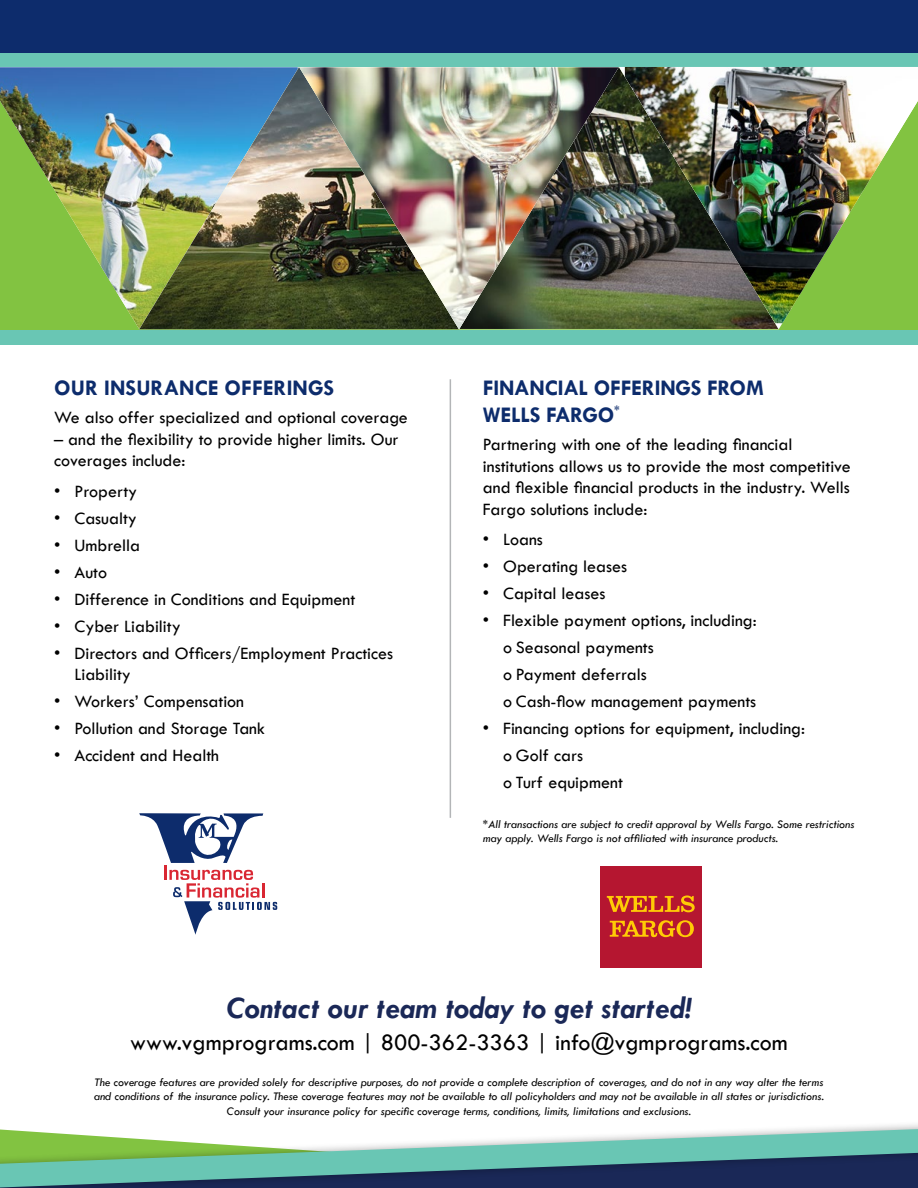
<style>
.page{position:relative;width:918px;height:1188px;background:#fff}
.page>*{position:absolute;margin:0;border:0;box-sizing:border-box;transform-origin:0 0}
.t1{font:italic 700 31.5px "Tw Cen";color:#1a2857}
.t2{font:24px "Tw Cen";color:#000}
.t3{font:700 22.5px/27px "Tw Cen";letter-spacing:-.01em;color:#0d2c6c}
.t4{font:18px/21.6px "Tw Cen";color:#000}
.t5{font:italic 12px/14.4px "Tw Cen";color:#000}
</style>
<div class="page">
<svg style="left:139px;top:813px;width:124px;height:50px"></svg>
<hr style="left:164px;top:866px;width:3px;height:14px;background:#d92632">
<svg style="left:169px;top:870px;width:108px;height:65px"></svg>
<div style="left:600px;top:866px;width:102px;height:101px;background:#b51630"></div>
<svg style="left:607px;top:895px;width:88px;height:42px"></svg>
<hr style="left:450px;top:379px;width:1px;height:439px;background:#939598">
<div style="left:0;top:52px;width:918px;height:293px;background:#69c6b4"></div>
<img style="left:0;top:67px;width:139px;height:262px">
<img style="left:619px;top:67px;width:299px;height:262px">
<img style="left:625px;top:67px;width:293px;height:256px">
<img style="left:139px;top:67px;width:160px;height:262px">
<img style="left:299px;top:67px;width:320px;height:262px">
<div style="left:0;top:0;width:918px;height:52px;background:#0d2c6c"></div>
<svg style="left:0;top:1129px;width:918px;height:58px"></svg>
<p class="t3" style="left:54px;top:374px;width:281px">OUR INSURANCE OFFERINGS</p>
<p class="t4" style="left:54px;top:407px;width:355px">We also offer specialized and optional coverage</p>
<p class="t4" style="left:54px;top:428px;width:346px">– and the flexibility to provide higher limits. Our coverages include:</p>
<p class="t4" style="left:54px;top:480px;width:85px">• Property</p>
<p class="t4" style="left:54px;top:507px;width:84px">• Casualty</p>
<p class="t4" style="left:54px;top:534px;width:87px">• Umbrella</p>
<p class="t4" style="left:54px;top:561px;width:54px">• Auto</p>
<p class="t4" style="left:54px;top:588px;width:302px">• Difference in Conditions and Equipment</p>
<p class="t4" style="left:54px;top:615px;width:128px">• Cyber Liability</p>
<p class="t4" style="left:75px;top:642px;width:320px;text-indent:-20px">• Directors and Officers/Employment Practices<br>Liability</p>
<p class="t4" style="left:54px;top:691px;width:191px">• Workers’ Compensation</p>
<p class="t4" style="left:54px;top:718px;width:212px">• Pollution and Storage Tank</p>
<p class="t4" style="left:54px;top:745px;width:166px">• Accident and Health</p>
<p class="t3" style="left:483px;top:374px;width:283px">FINANCIAL OFFERINGS FROM<br>WELLS FARGO<sup>*</sup></p>
<p class="t4" style="left:483px;top:434px;width:369px">Partnering with one of the leading financial institutions allows us to provide the most competitive and flexible financial products in the industry. Wells Fargo solutions include:</p>
<p class="t4" style="left:483px;top:529px;width:61px">• Loans</p>
<p class="t4" style="left:483px;top:556px;width:146px">• Operating leases</p>
<p class="t4" style="left:483px;top:583px;width:124px">• Capital leases</p>
<p class="t4" style="left:503px;top:607px;width:255px;line-height:27px;text-indent:-20px">• Flexible payment options, including: o Seasonal payments<br>o Payment deferrals<br>o Cash-flow management payments</p>
<p class="t4" style="left:503px;top:715px;width:303px;line-height:27px;text-indent:-20px">• Financing options for equipment, including: o Golf cars<br>o Turf equipment</p>
<p class="t5" style="left:483px;top:817px;width:373px">*All transactions are subject to credit approval by Wells Fargo. Some restrictions may apply. Wells Fargo is not affiliated with insurance products.</p>
<h1 class="t1" style="left:226px;top:989px;width:467px">Contact our team today to get started!</h1>
<h2 class="t2" style="left:130px;top:1028px;width:659px">www.vgmprograms.com | 800-362-3363 | info@vgmprograms.com</h2>
<p class="t5" style="left:94px;top:1075px;width:731px;text-align:center">The coverage features are provided solely for descriptive purposes, do not provide a complete description of coverages, and do not in any way alter the terms and conditions of the insurance policy. These coverage features may not be available to all policyholders and may not be available in all states or jurisdictions.<br>Consult your insurance policy for specific coverage terms, conditions, limits, limitations and exclusions.</p>
</div>
